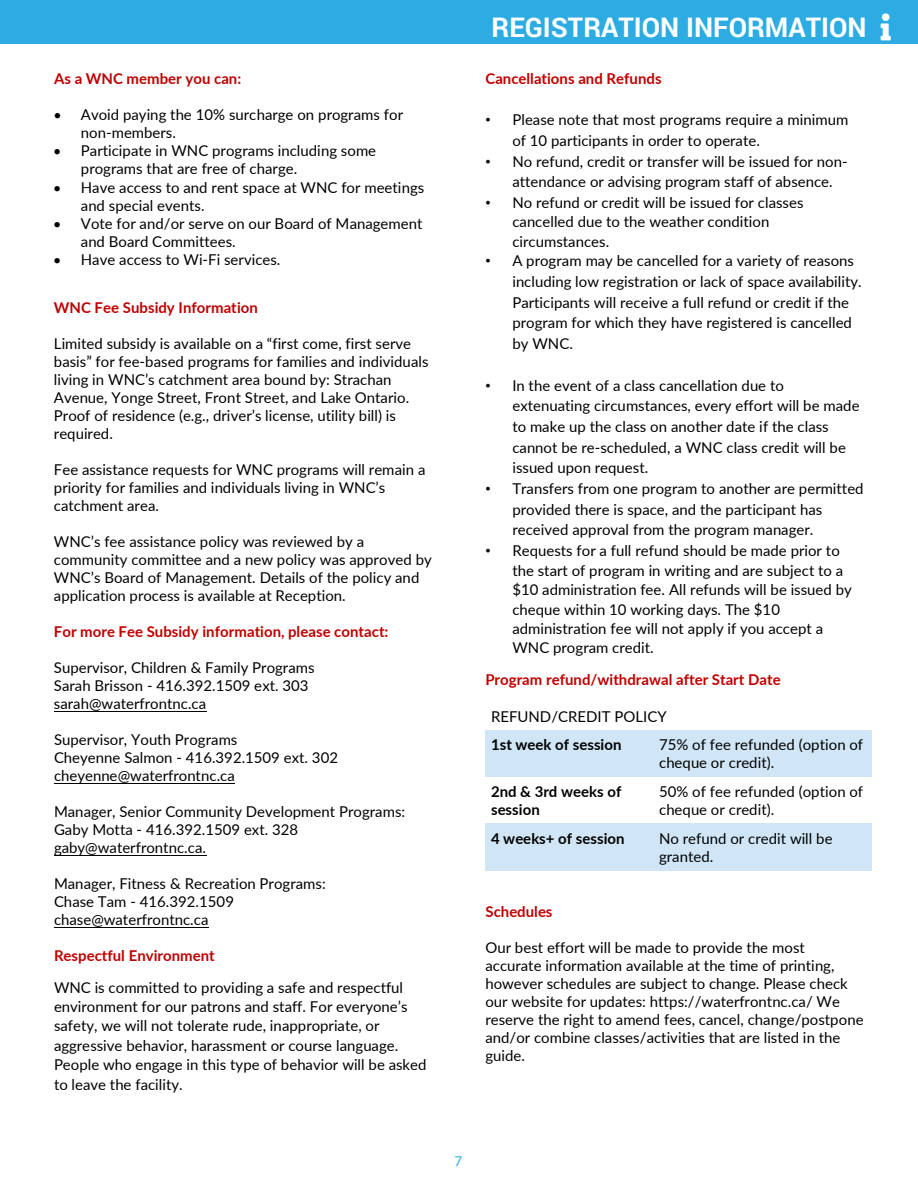
<style>
.page{position:relative;width:918px;height:1188px;background:#fff}
.page>*{position:absolute;margin:0;border:0;box-sizing:border-box;transform-origin:0 0}
.t1{font:700 27px "Roboto";color:#fff}
.t2{font:15px/18px "Lato";color:#000}
.t3{font:700 15px "Lato";color:#c00000}
.t4{font:700 15px/18px "Lato";letter-spacing:.005em;color:#000}
.t5{font:13.5px "Lato";color:#2cace2}
.s1{font-family:"Tw Cen"}
</style>
<div class="page">
<hr style="left:54px;top:711px;width:152px;height:1px;background:#000">
<hr style="left:54px;top:783px;width:181px;height:1px;background:#000">
<hr style="left:54px;top:855px;width:152px;height:1px;background:#000">
<hr style="left:54px;top:927px;width:155px;height:1px;background:#000">
<div style="left:485px;top:730px;width:169px;height:47px;background:#d0e6f6"></div>
<div style="left:654px;top:730px;width:218px;height:47px;background:#d0e6f6"></div>
<div style="left:485px;top:824px;width:169px;height:47px;background:#d0e6f6"></div>
<div style="left:654px;top:824px;width:218px;height:47px;background:#d0e6f6"></div>
<div style="left:0;top:0;width:918px;height:44px;background:#2cace2"></div>
<p class="t3" style="left:54px;top:67px;width:189px">As a WNC member you can:</p>
<p class="t2" style="left:81px;top:105px;width:324px;text-indent:-27px">• Avoid paying the 10% surcharge on programs for non-members.</p>
<p class="t2" style="left:81px;top:141px;width:297px;text-indent:-27px">• Participate in WNC programs including some programs that are free of charge.</p>
<p class="t2" style="left:81px;top:178px;width:345px;text-indent:-27px">• Have access to and rent space at WNC for meetings and special events.</p>
<p class="t2" style="left:81px;top:214px;width:343px;text-indent:-27px">• Vote for and/or serve on our Board of Management and Board Committees.</p>
<p class="t2" style="left:54px;top:250px;width:228px">• Have access to Wi-Fi services.</p>
<p class="t3" style="left:54px;top:297px;width:205px">WNC Fee Subsidy Information</p>
<p class="t2" style="left:54px;top:334px;width:376px">Limited subsidy is available on a “first come, first serve basis” for fee-based programs for families and individuals living in WNC’s catchment area bound by: Strachan Avenue, Yonge Street, Front Street, and Lake Ontario.<br>Proof of residence (e.g., driver’s license, utility bill) is required.</p>
<p class="t2" style="left:54px;top:460px;width:373px">Fee assistance requests for WNC programs will remain a priority for families and individuals living in WNC’s catchment area.</p>
<p class="t2" style="left:54px;top:532px;width:379px">WNC’s fee assistance policy was reviewed by a community committee and a new policy was approved by WNC’s Board of Management. Details of the policy and application process is available at Reception.</p>
<p class="t3" style="left:54px;top:621px;width:336px">For more Fee Subsidy information, please contact:</p>
<p class="t2" style="left:54px;top:658px;width:262px">Supervisor, Children &amp; Family Programs<br>Sarah Brisson - 416.392.1509 ext. 303 sarah@waterfrontnc.ca</p>
<p class="t2" style="left:54px;top:730px;width:286px">Supervisor, Youth Programs<br>Cheyenne Salmon - 416.392.1509 ext. 302 cheyenne@waterfrontnc.ca</p>
<p class="t2" style="left:54px;top:802px;width:353px">Manager, Senior Community Development Programs:<br>Gaby Motta - 416.392.1509 ext. 328 gaby@waterfrontnc.ca.</p>
<p class="t2" style="left:54px;top:874px;width:273px">Manager, Fitness &amp; Recreation Programs:<br>Chase Tam - 416.392.1509 chase@waterfrontnc.ca</p>
<p class="t3" style="left:54px;top:945px;width:162px">Respectful Environment</p>
<p class="t2" style="left:54px;top:977px;width:374px;line-height:19.4px">WNC is committed to providing a safe and respectful environment for our patrons and staff. For everyone’s safety, we will not tolerate rude, inappropriate, or aggressive behavior, harassment or course language.<br>People who engage in this type of behavior will be asked to leave the facility.</p>
<h1 class="t1" style="left:492px;top:8px;width:377px">REGISTRATION INFORMATION</h1>
<p class="t3" style="left:485px;top:67px;width:178px">Cancellations and Refunds</p>
<p class="t2" style="left:512px;top:109px;width:338px;line-height:20.7px;text-indent:-27px"><span class="s1">•</span> Please note that most programs require a minimum of 10 participants in order to operate.</p>
<p class="t2" style="left:512px;top:150px;width:337px;line-height:20.7px;text-indent:-27px"><span class="s1">•</span> No refund, credit or transfer will be issued for non&shy;attendance or advising program staff of absence.</p>
<p class="t2" style="left:512px;top:192px;width:293px;line-height:19.5px;text-indent:-27px"><span class="s1">•</span> No refund or credit will be issued for classes cancelled due to the weather condition circumstances.</p>
<p class="t2" style="left:512px;top:250px;width:351px;line-height:20.7px;text-indent:-27px"><span class="s1">•</span> A program may be cancelled for a variety of reasons including low registration or lack of space availability.<br>Participants will receive a full refund or credit if the program for which they have registered is cancelled by WNC.</p>
<p class="t2" style="left:512px;top:374px;width:349px;line-height:20.7px;text-indent:-27px"><span class="s1">•</span> In the event of a class cancellation due to extenuating circumstances, every effort will be made to make up the class on another date if the class cannot be re-scheduled, a WNC class credit will be issued upon request.</p>
<p class="t2" style="left:512px;top:478px;width:353px;line-height:20.7px;text-indent:-27px"><span class="s1">•</span> Transfers from one program to another are permitted provided there is space, and the participant has received approval from the program manager.</p>
<p class="t2" style="left:512px;top:540px;width:341px;line-height:19.4px;text-indent:-27px"><span class="s1">•</span> Requests for a full refund should be made prior to the start of program in writing and are subject to a $10 administration fee. All refunds will be issued by cheque within 10 working days. The $10 administration fee will not apply if you accept a WNC program credit.</p>
<p class="t3" style="left:485px;top:668px;width:297px">Program refund/withdrawal after Start Date</p>
<p class="t2" style="left:491px;top:706px;width:177px">REFUND/CREDIT POLICY</p>
<p class="t4" style="left:491px;top:735px;width:132px">1st week of session</p>
<p class="t2" style="left:659px;top:735px;width:205px">75% of fee refunded (option of cheque or credit).</p>
<p class="t4" style="left:491px;top:782px;width:132px">2nd &amp; 3rd weeks of session</p>
<p class="t2" style="left:659px;top:782px;width:205px">50% of fee refunded (option of cheque or credit).</p>
<p class="t4" style="left:491px;top:829px;width:135px">4 weeks+ of session</p>
<p class="t2" style="left:659px;top:829px;width:175px">No refund or credit will be granted.</p>
<p class="t3" style="left:485px;top:900px;width:69px">Schedules</p>
<p class="t2" style="left:485px;top:938px;width:380px">Our best effort will be made to provide the most accurate information available at the time of printing, however schedules are subject to change. Please check our website for updates: https://waterfrontnc.ca/ We reserve the right to amend fees, cancel, change/postpone and/or combine classes/activities that are listed in the guide.</p>
<p class="t5" style="left:454px;top:1152px;width:9px">7</p>
</div>
